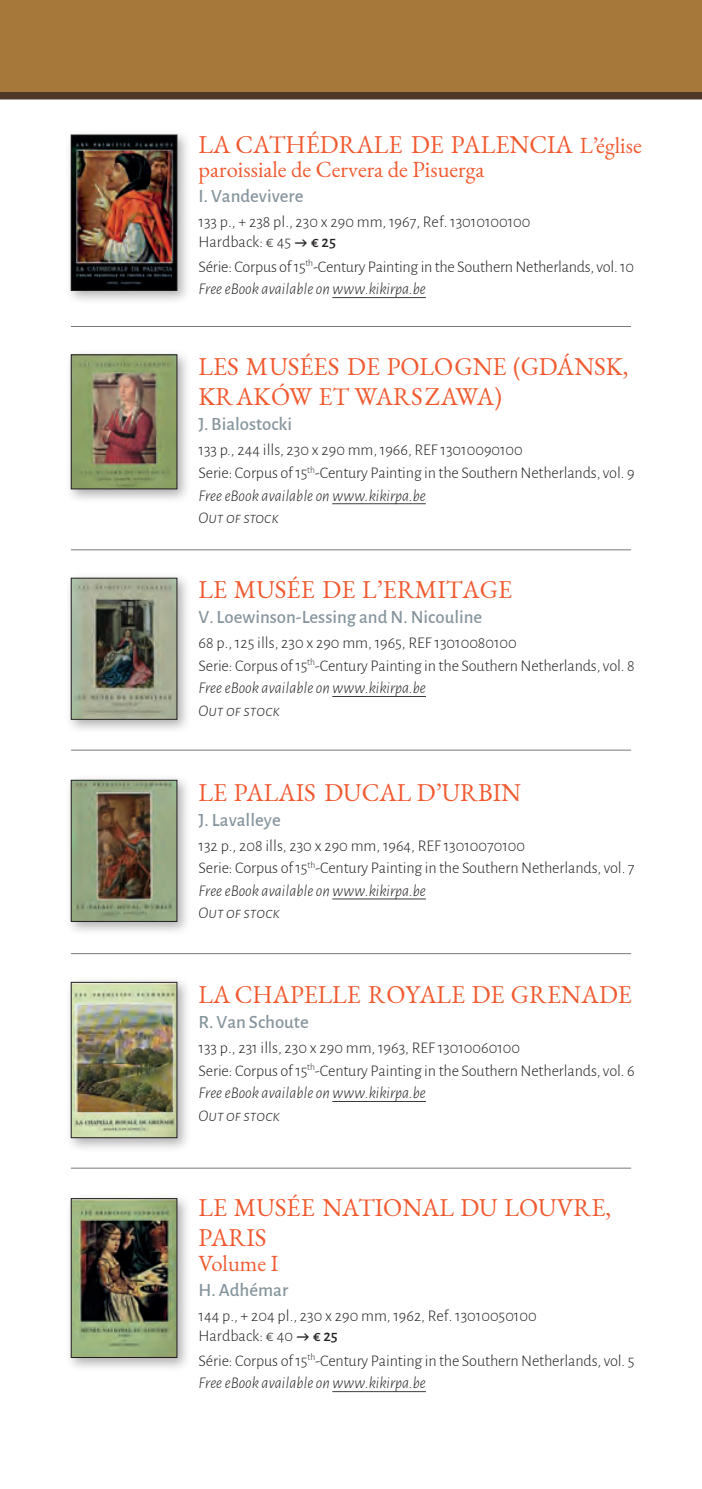
<style>
.page{position:relative;width:702px;height:1489px;background:#fff}
.page>*{position:absolute;margin:0;border:0;box-sizing:border-box;transform-origin:0 0}
.t1{font:25px/30px "EB Garamond";color:#f1592f}
.t2{font:22.5px "EB Garamond";color:#f1592f}
.t3{font:500 18.75px "Alegreya Sans";color:#86959d}
.t4{font:300 16.25px/22.5px "Alegreya Sans";letter-spacing:-.01em;color:#231f20}
.s1{font-size:22.5px}
.s2{font-weight:500}
.s3{font-style:italic}
</style>
<div class="page">
<div style="left:0;top:0;width:702px;height:92px;background:#a6793b"></div>
<div style="left:65px;top:774px;width:126px;height:162px;background:#231f20;opacity:.35"></div>
<img style="left:73px;top:782px;width:102px;height:137px">
<div style="left:71px;top:780px;width:106px;height:141px;border:1px solid #231f20"></div>
<div style="left:65px;top:976px;width:126px;height:176px;background:#231f20;opacity:.35"></div>
<img style="left:73px;top:983px;width:102px;height:152px">
<div style="left:71px;top:981px;width:106px;height:156px;border:1px solid #231f20"></div>
<div style="left:65px;top:1192px;width:126px;height:179px;background:#231f20;opacity:.35"></div>
<img style="left:73px;top:1200px;width:102px;height:155px">
<div style="left:71px;top:1198px;width:106px;height:159px;border:1px solid #231f20"></div>
<div style="left:65px;top:129px;width:126px;height:177px;background:#231f20;opacity:.35"></div>
<img style="left:73px;top:137px;width:102px;height:152px">
<div style="left:71px;top:135px;width:106px;height:156px;border:1px solid #231f20"></div>
<div style="left:65px;top:349px;width:126px;height:155px;background:#231f20;opacity:.35"></div>
<img style="left:73px;top:356px;width:102px;height:131px">
<div style="left:71px;top:354px;width:106px;height:135px;border:1px solid #231f20"></div>
<div style="left:65px;top:572px;width:126px;height:162px;background:#231f20;opacity:.35"></div>
<img style="left:73px;top:580px;width:102px;height:137px">
<div style="left:71px;top:578px;width:106px;height:141px;border:1px solid #231f20"></div>
<hr style="left:71px;top:326px;width:560px;height:1px;background:#76787b">
<hr style="left:71px;top:549px;width:560px;height:1px;background:#76787b">
<hr style="left:71px;top:749px;width:560px;height:1px;background:#76787b">
<hr style="left:71px;top:953px;width:560px;height:1px;background:#76787b">
<hr style="left:71px;top:1167px;width:560px;height:1px;background:#76787b">
<div style="left:0;top:92px;width:702px;height:7px;background:#4e3827"></div>
<hr style="left:332px;top:297px;width:94px;height:1px;background:#231f20">
<hr style="left:332px;top:503px;width:94px;height:1px;background:#231f20">
<hr style="left:332px;top:696px;width:94px;height:1px;background:#231f20">
<hr style="left:332px;top:898px;width:94px;height:1px;background:#231f20">
<hr style="left:332px;top:1100px;width:94px;height:1px;background:#231f20">
<hr style="left:332px;top:1391px;width:94px;height:1px;background:#231f20">
<p class="t1" style="left:198px;top:130px;width:444px">LA CATHÉDRALE DE PALENCIA <span class="s1">L’église</span></p>
<p class="t2" style="left:198px;top:155px;width:287px">paroissiale de Cervera de Pisuerga</p>
<p class="t3" style="left:198px;top:182px;width:106px">I. Vandevivere</p>
<p class="t4" style="left:198px;top:211px;width:333px;line-height:20px">133 p., + 238 pl., 230 x 290 mm, 1967, Ref. 13010100100<br>Hardback: € 45 <span class="s2">€ 25</span></p>
<p class="t4" style="left:198px;top:255px;width:437px">Série: Corpus of 15<sup>th</sup>-Century Painting in the Southern Netherlands, vol. 10<br><span class="s3">Free eBook available on www.kikirpa.be</span></p>
<p class="t1" style="left:198px;top:352px;width:431px">LES MUSÉES DE POLOGNE (GDÁNSK,<br>KRAKÓW ET WARSZAWA)</p>
<p class="t3" style="left:198px;top:411px;width:95px">J. Bialostocki</p>
<p class="t4" style="left:198px;top:438px;width:437px">133 p., 244 ills, 230 x 290 mm, 1966, REF 13010090100<br>Serie: Corpus of 15<sup>th</sup>-Century Painting in the Southern Netherlands, vol. 9<br><span class="s3">Free eBook available on www.kikirpa.be<br>Out of stock</span></p>
<p class="t1" style="left:198px;top:575px;width:315px">LE MUSÉE DE L’ERMITAGE</p>
<p class="t3" style="left:198px;top:603px;width:285px">V. Loewinson-Lessing and N. Nicouline</p>
<p class="t4" style="left:198px;top:631px;width:437px">68 p., 125 ills, 230 x 290 mm, 1965, REF 13010080100<br>Serie: Corpus of 15<sup>th</sup>-Century Painting in the Southern Netherlands, vol. 8<br><span class="s3">Free eBook available on www.kikirpa.be<br>Out of stock</span></p>
<p class="t1" style="left:198px;top:777px;width:324px">LE PALAIS DUCAL D’URBIN</p>
<p class="t3" style="left:198px;top:806px;width:84px">J. Lavalleye</p>
<p class="t4" style="left:198px;top:833px;width:437px">132 p., 208 ills, 230 x 290 mm, 1964, REF 13010070100<br>Serie: Corpus of 15<sup>th</sup>-Century Painting in the Southern Netherlands, vol. 7<br><span class="s3">Free eBook available on www.kikirpa.be<br>Out of stock</span></p>
<p class="t1" style="left:198px;top:979px;width:435px">LA CHAPELLE ROYALE DE GRENADE</p>
<p class="t3" style="left:198px;top:1008px;width:112px">R. Van Schoute</p>
<p class="t4" style="left:198px;top:1036px;width:437px">133 p., 231 ills, 230 x 290 mm, 1963, REF 13010060100<br>Serie: Corpus of 15<sup>th</sup>-Century Painting in the Southern Netherlands, vol. 6<br><span class="s3">Free eBook available on www.kikirpa.be<br>Out of stock</span></p>
<p class="t1" style="left:198px;top:1192px;width:414px">LE MUSÉE NATIONAL DU LOUVRE,<br>PARIS</p>
<p class="t2" style="left:198px;top:1248px;width:81px">Volume I</p>
<p class="t3" style="left:198px;top:1276px;width:91px">H. Adhémar</p>
<p class="t4" style="left:198px;top:1304px;width:339px;line-height:20px">144 p., + 204 pl., 230 x 290 mm, 1962, Ref. 13010050100<br>Hardback: € 40 <span class="s2">€ 25</span></p>
<p class="t4" style="left:198px;top:1348px;width:437px">Série: Corpus of 15<sup>th</sup>-Century Painting in the Southern Netherlands, vol. 5<br><span class="s3">Free eBook available on www.kikirpa.be</span></p>
</div>
